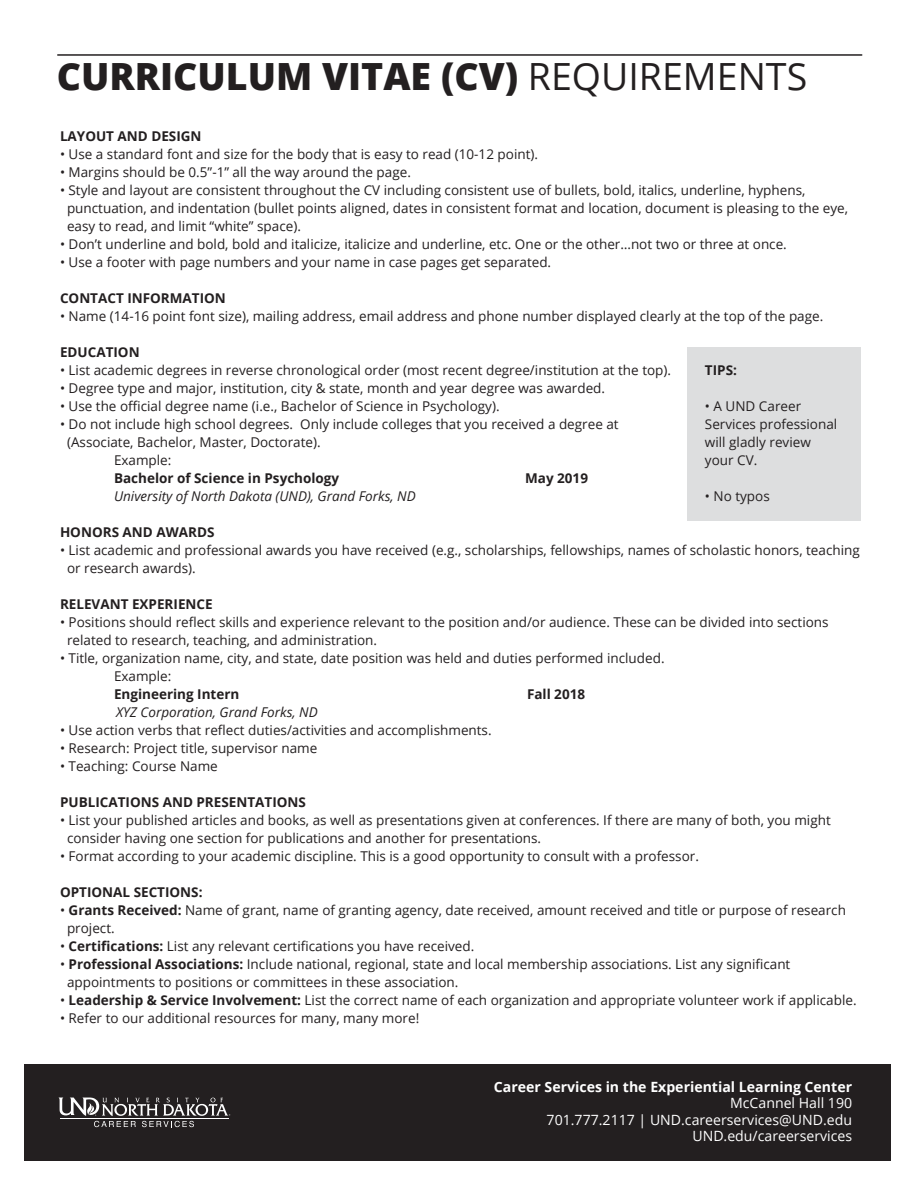
<style>
.page{position:relative;width:918px;height:1188px;background:#fff}
.page>*{position:absolute;margin:0;border:0;box-sizing:border-box;transform-origin:0 0}
.t1{font:800 37.5px "Open Sans";color:#231f20}
.t2{font:14.1px/16.5px "Open Sans";color:#fff;text-align:right}
.t3{font:700 14.1px "Open Sans";color:#fff}
.t4{font:13.5px/18px "Open Sans";color:#231f20}
.t5{font:700 13.5px "Open Sans";color:#231f20}
.t6{font:italic 13.5px "Open Sans";color:#231f20}
.s1{font-weight:400}
.s2{font-weight:700}
</style>
<div class="page">
<div style="left:687px;top:347px;width:174px;height:174px;background:#dddedf"></div>
<div style="left:25px;top:1064px;width:866px;height:97px;background:#231f20"></div>
<svg style="left:59px;top:1098px;width:171px;height:29px"></svg>
<hr style="left:58px;top:54px;width:804px;height:2px;background:#231f20">
<h1 class="t1" style="left:57px;top:48px;width:752px">CURRICULUM VITAE (CV) <span class="s1">REQUIREMENTS</span></h1>
<p class="t5" style="left:60px;top:126px;width:143px">LAYOUT AND DESIGN</p>
<p class="t4" style="left:60px;top:144px;width:480px">• Use a standard font and size for the body that is easy to read (10-12 point).</p>
<p class="t4" style="left:60px;top:162px;width:352px">• Margins should be 0.5”-1” all the way around the page.</p>
<p class="t4" style="left:67px;top:180px;width:783px;text-indent:-7px">• Style and layout are consistent throughout the CV including consistent use of bullets, bold, italics, underline, hyphens, punctuation, and indentation (bullet points aligned, dates in consistent format and location, document is pleasing to the eye, easy to read, and limit “white” space).</p>
<p class="t4" style="left:60px;top:234px;width:728px">• Don’t underline and bold, bold and italicize, italicize and underline, etc. One or the other…not two or three at once.</p>
<p class="t4" style="left:60px;top:252px;width:493px">• Use a footer with page numbers and your name in case pages get separated.</p>
<p class="t5" style="left:60px;top:288px;width:167px">CONTACT INFORMATION</p>
<p class="t4" style="left:60px;top:306px;width:765px">• Name (14-16 point font size), mailing address, email address and phone number displayed clearly at the top of the page.</p>
<p class="t5" style="left:60px;top:342px;width:81px">EDUCATION</p>
<p class="t4" style="left:60px;top:360px;width:613px">• List academic degrees in reverse chronological order (most recent degree/institution at the top).</p>
<p class="t4" style="left:60px;top:378px;width:547px">• Degree type and major, institution, city &amp; state, month and year degree was awarded.</p>
<p class="t4" style="left:60px;top:396px;width:441px">• Use the official degree name (i.e., Bachelor of Science in Psychology).</p>
<p class="t4" style="left:60px;top:414px;width:560px">• Do not include high school degrees. Only include colleges that you received a degree at</p>
<p class="t4" style="left:67px;top:432px;width:255px">(Associate, Bachelor, Master, Doctorate).</p>
<p class="t4" style="left:114px;top:450px;width:59px">Example:</p>
<p class="t5" style="left:114px;top:468px;width:227px">Bachelor of Science in Psychology</p>
<p class="t5" style="left:525px;top:468px;width:64px">May 2019</p>
<p class="t6" style="left:114px;top:486px;width:303px">University of North Dakota (UND), Grand Forks, ND</p>
<p class="t5" style="left:60px;top:522px;width:156px">HONORS AND AWARDS</p>
<p class="t4" style="left:67px;top:540px;width:794px;text-indent:-7px">• List academic and professional awards you have received (e.g., scholarships, fellowships, names of scholastic honors, teaching or research awards).</p>
<p class="t5" style="left:60px;top:594px;width:154px">RELEVANT EXPERIENCE</p>
<p class="t4" style="left:67px;top:612px;width:763px;text-indent:-7px">• Positions should reflect skills and experience relevant to the position and/or audience. These can be divided into sections related to research, teaching, and administration.</p>
<p class="t4" style="left:114px;top:648px;width:552px;text-indent:-54px">• Title, organization name, city, and state, date position was held and duties performed included.<br>Example:</p>
<p class="t5" style="left:114px;top:684px;width:127px">Engineering Intern</p>
<p class="t5" style="left:527px;top:684px;width:60px">Fall 2018</p>
<p class="t6" style="left:116px;top:702px;width:203px">XYZ Corporation, Grand Forks, ND</p>
<p class="t4" style="left:60px;top:720px;width:433px">• Use action verbs that reflect duties/activities and accomplishments.</p>
<p class="t4" style="left:60px;top:738px;width:259px">• Research: Project title, supervisor name</p>
<p class="t4" style="left:60px;top:756px;width:159px">• Teaching: Course Name</p>
<p class="t5" style="left:60px;top:792px;width:248px">PUBLICATIONS AND PRESENTATIONS</p>
<p class="t4" style="left:67px;top:810px;width:765px;text-indent:-7px">• List your published articles and books, as well as presentations given at conferences. If there are many of both, you might consider having one section for publications and another for presentations.</p>
<p class="t4" style="left:60px;top:846px;width:640px">• Format according to your academic discipline. This is a good opportunity to consult with a professor.</p>
<p class="t5" style="left:60px;top:882px;width:144px">OPTIONAL SECTIONS:</p>
<p class="t4" style="left:67px;top:900px;width:780px;text-indent:-7px">• <span class="s2">Grants Received:</span> Name of grant, name of granting agency, date received, amount received and title or purpose of research project.</p>
<p class="t4" style="left:60px;top:936px;width:416px">• <span class="s2">Certifications:</span> List any relevant certifications you have received.</p>
<p class="t4" style="left:67px;top:954px;width:725px;text-indent:-7px">• <span class="s2">Professional Associations:</span> Include national, regional, state and local membership associations. List any significant appointments to positions or committees in these association.</p>
<p class="t4" style="left:60px;top:990px;width:798px">• <span class="s2">Leadership &amp; Service Involvement:</span> List the correct name of each organization and appropriate volunteer work if applicable.</p>
<p class="t4" style="left:60px;top:1008px;width:361px">• Refer to our additional resources for many, many more!</p>
<p class="t5" style="left:705px;top:360px;width:34px">TIPS:</p>
<p class="t4" style="left:705px;top:397px;width:134px">• A UND Career<br>Services professional will gladly review your CV.</p>
<p class="t4" style="left:705px;top:487px;width:66px">• No typos</p>
<p class="t3" style="left:494px;top:1077px;width:360px">Career Services in the Experiential Learning Center</p>
<p class="t2" style="left:547px;top:1095px;width:307px">McCannel Hall 190<br>701.777.2117 | UND.careerservices@UND.edu<br>UND.edu/careerservices</p>
</div>
